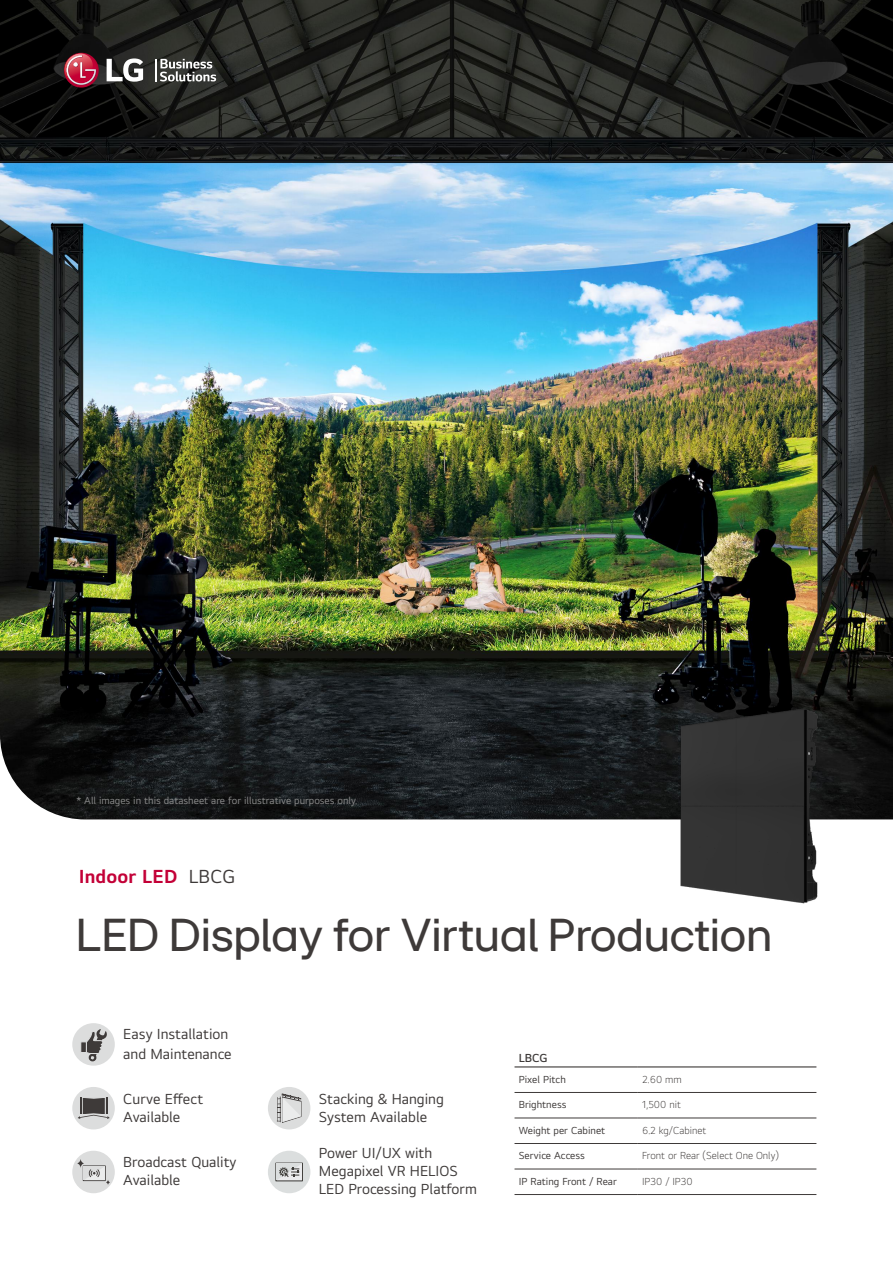
<style>
.page{position:relative;width:893px;height:1263px;background:#fff}
.page>*{position:absolute;margin:0;border:0;box-sizing:border-box;transform-origin:0 0}
.t1{font:48px "LGEI Headline TTF";letter-spacing:.01em;color:#3e3a39}
.t2{font:700 19.5px "LGEI Text TTF";letter-spacing:.01em;color:#c30037}
.t3{font:15px/18px "LGEI Text TTF";color:#3e3a39}
.t4{font:600 12px "LGEI Text TTF";color:#3e3a39}
.t5{font:10.5px "LGEI Text TTF";color:#3e3a39}
.t6{font:300 10.5px "LGEI Text TTF";color:#3e3a39}
.t7{font:10.5px "LGEI Text TTF";color:#898989}
.s1{font-weight:400;color:#3e3a39}
</style>
<div class="page">
<img style="left:0;top:0;width:893px;height:612px">
<img style="left:0;top:612px;width:893px;height:208px">
<svg style="left:155px;top:59px;width:61px;height:22px"></svg>
<svg style="left:107px;top:58px;width:36px;height:24px"></svg>
<svg style="left:64px;top:53px;width:35px;height:35px"></svg>
<svg style="left:65px;top:54px;width:31px;height:31px"></svg>
<div style="left:72px;top:1023px;width:43px;height:43px;background:#dcdddd;border-radius:50%"></div>
<svg style="left:87px;top:1029px;width:20px;height:33px"></svg>
<div style="left:81px;top:1042px;width:5px;height:10px;background:#3e3a39"></div>
<div style="left:80px;top:1041px;width:7px;height:12px;border:1px solid #dcdddd"></div>
<div style="left:72px;top:1087px;width:43px;height:42px;background:#dcdddd;border-radius:50%"></div>
<svg style="left:78px;top:1097px;width:32px;height:22px"></svg>
<div style="left:268px;top:1087px;width:42px;height:42px;background:#dcdddd;border-radius:50%"></div>
<div style="left:72px;top:1151px;width:43px;height:42px;background:#dcdddd;border-radius:50%"></div>
<svg style="left:77px;top:1159px;width:7px;height:9px"></svg>
<svg style="left:84px;top:1165px;width:27px;height:20px"></svg>
<svg style="left:277px;top:1093px;width:24px;height:30px"></svg>
<div style="left:268px;top:1151px;width:42px;height:42px;background:#dbdede;border-radius:50%"></div>
<svg style="left:275px;top:1162px;width:28px;height:19px"></svg>
<svg style="left:276px;top:1163px;width:26px;height:17px"></svg>
<img style="left:675px;top:706px;width:145px;height:198px">
<hr style="left:514px;top:1092px;width:124px;height:1px;background:#3e3a39">
<hr style="left:638px;top:1092px;width:178px;height:1px;background:#3e3a39">
<hr style="left:514px;top:1118px;width:124px;height:1px;background:#3e3a39">
<hr style="left:514px;top:1143px;width:124px;height:1px;background:#3e3a39">
<hr style="left:514px;top:1169px;width:124px;height:1px;background:#3e3a39">
<hr style="left:638px;top:1118px;width:178px;height:1px;background:#3e3a39">
<hr style="left:638px;top:1143px;width:178px;height:1px;background:#3e3a39">
<hr style="left:638px;top:1169px;width:178px;height:1px;background:#3e3a39">
<hr style="left:514px;top:1194px;width:124px;height:1px;background:#3e3a39">
<hr style="left:638px;top:1194px;width:178px;height:1px;background:#3e3a39">
<hr style="left:514px;top:1066px;width:124px;height:1px;background:#3e3a39">
<hr style="left:638px;top:1066px;width:178px;height:1px;background:#3e3a39">
<p class="t7" style="left:77px;top:794px;width:282px">* All images in this datasheet are for illustrative purposes only.</p>
<h2 class="t2" style="left:79px;top:864px;width:158px">Indoor LED <span class="s1">LBCG</span></h2>
<h1 class="t1" style="left:77px;top:906px;width:697px">LED Display for Virtual Production</h1>
<p class="t3" style="left:123px;top:1024px;width:110px;line-height:19.5px">Easy Installation and Maintenance</p>
<p class="t3" style="left:123px;top:1089px;width:81px">Curve Effect<br>Available</p>
<p class="t3" style="left:319px;top:1089px;width:126px">Stacking &amp; Hanging<br>System Available</p>
<p class="t3" style="left:123px;top:1153px;width:115px">Broadcast Quality<br>Available</p>
<p class="t3" style="left:319px;top:1144px;width:160px">Power UI/UX with<br>Megapixel VR HELIOS<br>LED Processing Platform</p>
<p class="t4" style="left:519px;top:1050px;width:30px">LBCG</p>
<p class="t5" style="left:519px;top:1073px;width:49px">Pixel Pitch</p>
<p class="t6" style="left:642px;top:1073px;width:41px">2.60 mm</p>
<p class="t5" style="left:519px;top:1098px;width:49px">Brightness</p>
<p class="t6" style="left:642px;top:1098px;width:40px">1,500 nit</p>
<p class="t5" style="left:519px;top:1124px;width:88px">Weight per Cabinet</p>
<p class="t6" style="left:642px;top:1124px;width:66px">6.2 kg/Cabinet</p>
<p class="t5" style="left:519px;top:1149px;width:68px">Service Access</p>
<p class="t6" style="left:642px;top:1149px;width:138px">Front or Rear (Select One Only)</p>
<p class="t5" style="left:519px;top:1175px;width:100px">IP Rating Front / Rear</p>
<p class="t6" style="left:642px;top:1175px;width:52px">IP30 / IP30</p>
</div>
